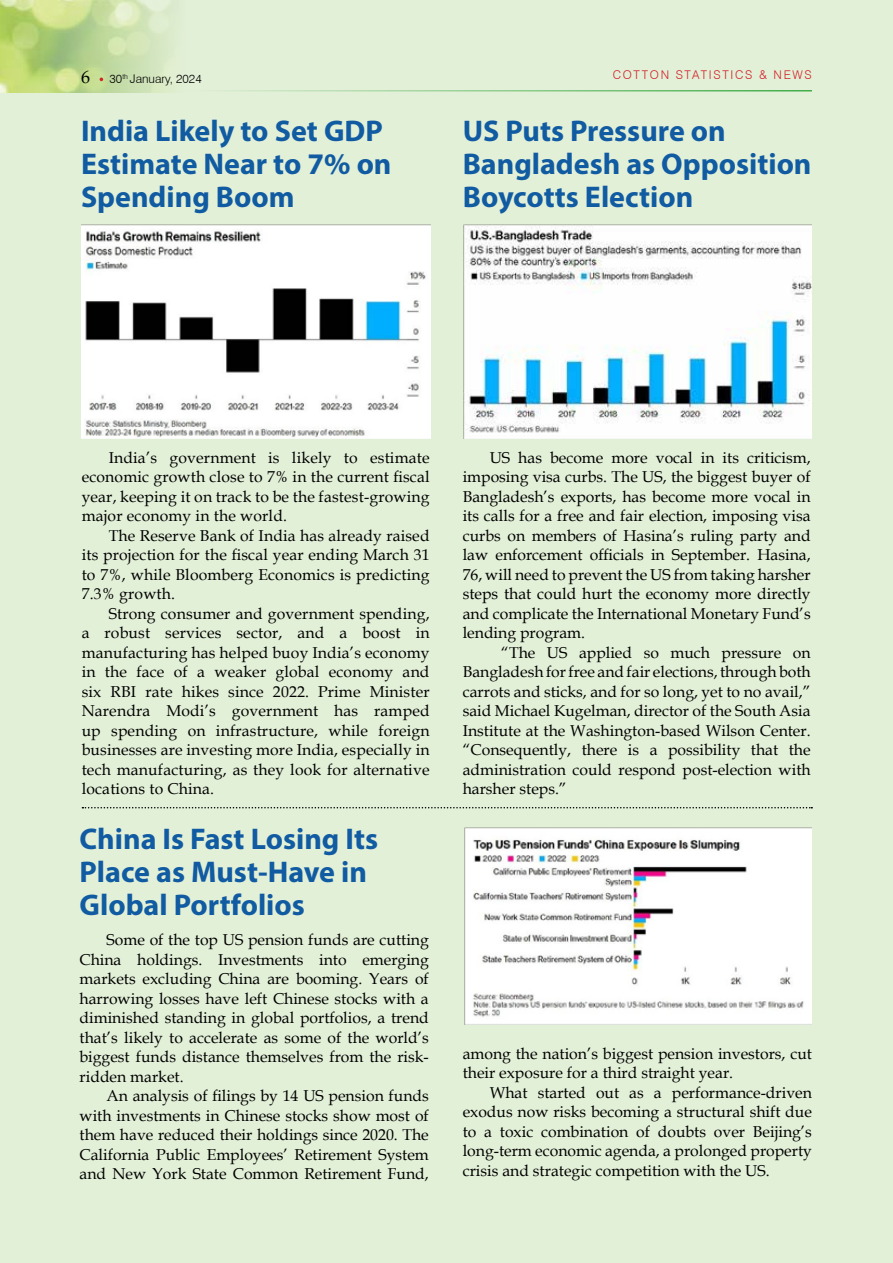
<style>
.page{position:relative;width:893px;height:1263px;background:#e3f0d8}
.page>*{position:absolute;margin:0;border:0;box-sizing:border-box;transform-origin:0 0}
.t1{font:700 30px/33px "Myriad Pro";color:#105ba1}
.t2{font:18px "Book Antiqua";color:#000}
.t3{font:15.75px/19.5px "Book Antiqua";color:#000;text-align:justify}
.t4{font:300 12px "Swiss 721 BT";letter-spacing:.14em;color:#d2232a}
.t5{font:300 12px "Swiss 721 BT";color:#000}
</style>
<div class="page">
<img style="left:0;top:0;width:175px;height:93px">
<hr style="left:186px;top:90px;width:626px;height:2px;background:#41ad49">
<svg style="left:82px;top:807px;width:730px;height:1px"></svg>
<img style="left:81px;top:224px;width:349px;height:215px">
<img style="left:463px;top:224px;width:349px;height:215px">
<img style="left:465px;top:827px;width:347px;height:197px">
<p class="t2" style="left:81px;top:64px;width:10px">6</p>
<p class="t4" style="left:613px;top:67px;width:132px">COTTON STATISTICS</p>
<p class="t4" style="left:759px;top:67px;width:53px">&amp; N EWS</p>
<p class="t5" style="left:110px;top:71px;width:94px">30<sup>TH</sup> JANUARY, 2024</p>
<h1 class="t1" style="left:81px;top:114px;width:312px">India Likely to Set GDP<br>Estimate Near to 7% on<br>Spending Boom</h1>
<h1 class="t1" style="left:463px;top:114px;width:350px">US Puts Pressure on<br>Bangladesh as Opposition<br>Boycotts Election</h1>
<p class="t3" style="left:82px;top:447px;width:349px;text-indent:27px">India’s government is likely to estimate economic growth close to 7% in the current fiscal year, keeping it on track to be the fastest-growing major economy in the world.</p>
<p class="t3" style="left:82px;top:525px;width:349px;text-indent:27px">The Reserve Bank of India has already raised its projection for the fiscal year ending March 31 to 7%, while Bloomberg Economics is predicting 7.3% growth.</p>
<p class="t3" style="left:82px;top:603px;width:349px;text-indent:27px">Strong consumer and government spending, a robust services sector, and a boost in manufacturing has helped buoy India’s economy in the face of a weaker global economy and six RBI rate hikes since 2022. Prime Minister Narendra Modi’s government has ramped up spending on infrastructure, while foreign businesses are investing more India, especially in tech manufacturing, as they look for alternative locations to China.</p>
<h1 class="t1" style="left:80px;top:821px;width:300px">China Is Fast Losing Its<br>Place as Must-Have in<br>Global Portfolios</h1>
<p class="t3" style="left:80px;top:930px;width:351px;text-indent:27px">Some of the top US pension funds are cutting China holdings. Investments into emerging markets excluding China are booming. Years of harrowing losses have left Chinese stocks with a diminished standing in global portfolios, a trend that’s likely to accelerate as some of the world’s biggest funds distance themselves from the risk&shy;ridden market.</p>
<p class="t3" style="left:80px;top:1086px;width:351px;text-indent:27px">An analysis of filings by 14 US pension funds with investments in Chinese stocks show most of them have reduced their holdings since 2020. The California Public Employees’ Retirement System and New York State Common Retirement Fund,</p>
<p class="t3" style="left:463px;top:447px;width:349px;text-indent:27px">US has become more vocal in its criticism, imposing visa curbs. The US, the biggest buyer of Bangladesh’s exports, has become more vocal in its calls for a free and fair election, imposing visa curbs on members of Hasina’s ruling party and law enforcement officials in September. Hasina, 76, will need to prevent the US from taking harsher steps that could hurt the economy more directly and complicate the International Monetary Fund’s lending program.</p>
<p class="t3" style="left:463px;top:642px;width:349px;text-indent:39px">“The US applied so much pressure on Bangladesh for free and fair elections, through both carrots and sticks, and for so long, yet to no avail,” said Michael Kugelman, director of the South Asia Institute at the Washington-based Wilson Center. “Consequently, there is a possibility that the administration could respond post-election with harsher steps.”</p>
<p class="t3" style="left:463px;top:1043px;width:351px">among the nation’s biggest pension investors, cut their exposure for a third straight year.</p>
<p class="t3" style="left:463px;top:1082px;width:351px;text-indent:27px">What started out as a performance-driven exodus now risks becoming a structural shift due to a toxic combination of doubts over Beijing’s long-term economic agenda, a prolonged property crisis and strategic competition with the US.</p>
</div>
